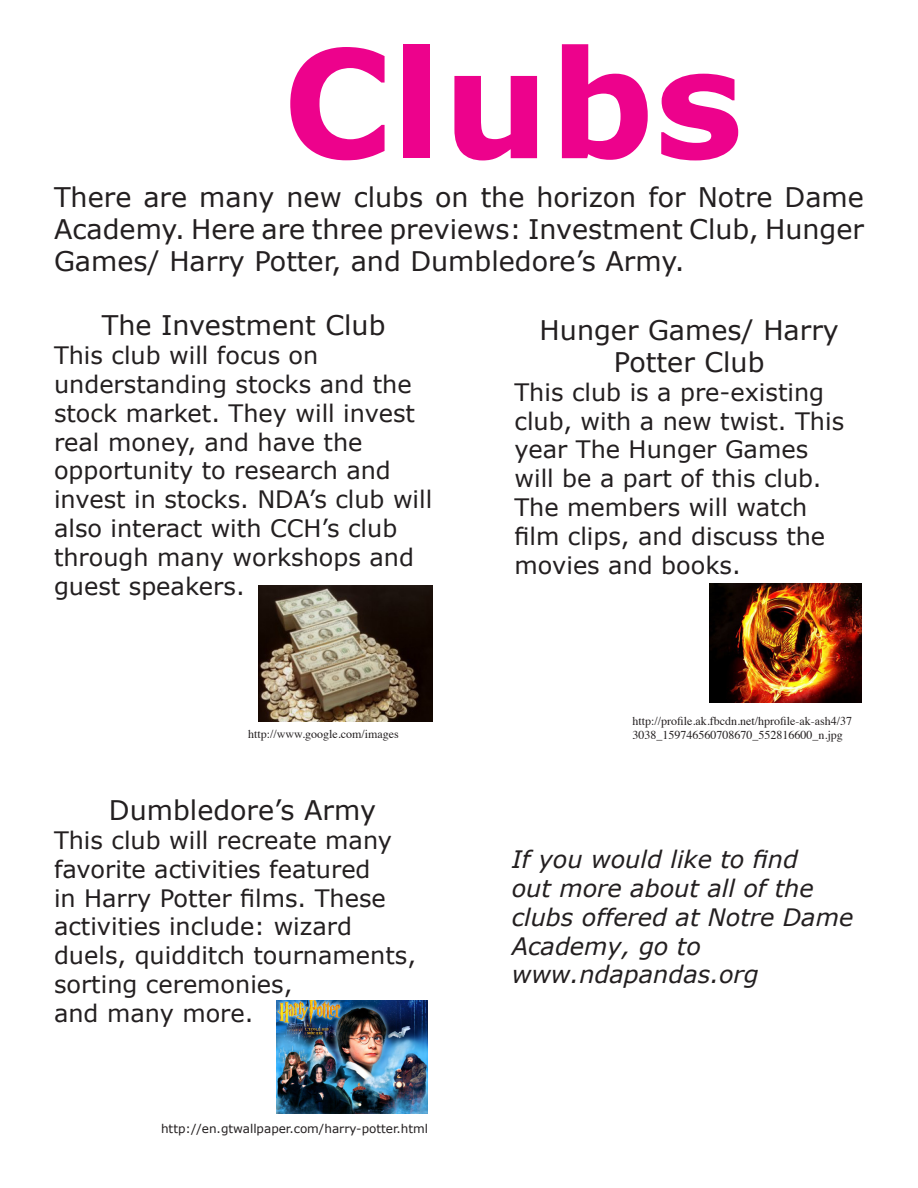
<style>
.page{position:relative;width:918px;height:1188px;background:#fff}
.page>*{position:absolute;margin:0;border:0;box-sizing:border-box;transform-origin:0 0}
.t1{font:700 150px "Verdana";color:#ed028c}
.t2{font:27px/32.4px "Verdana";color:#231f20;text-align:justify}
.t3{font:24px/28.8px "Verdana";color:#231f20}
.t4{font:italic 24px/28.8px "Verdana";color:#231f20}
.t5{font:12px/14.4px "Times";color:#231f20}
.t6{font:12px "Verdana";color:#231f20}
</style>
<div class="page">
<img style="left:710px;top:584px;width:151px;height:119px">
<img style="left:276px;top:1000px;width:152px;height:114px">
<img style="left:258px;top:585px;width:175px;height:136px">
<h1 class="t1" style="left:283px;top:-3px;width:462px">Clubs</h1>
<p class="t2" style="left:54px;top:180px;width:812px">There are many new clubs on the horizon for Notre Dame Academy. Here are three previews: Investment Club, Hunger Games/ Harry Potter, and Dumbledore’s Army.</p>
<p class="t2" style="left:102px;top:309px;width:285px">The Investment Club</p>
<p class="t3" style="left:54px;top:341px;width:380px">This club will focus on understanding stocks and the stock market. They will invest real money, and have the opportunity to research and invest in stocks. NDA’s club will also interact with CCH’s club through many workshops and guest speakers.</p>
<p class="t2" style="left:540px;top:313px;width:301px;text-align:center">Hunger Games/ Harry<br>Potter Club</p>
<p class="t3" style="left:514px;top:377px;width:331px">This club is a pre-existing club, with a new twist. This year The Hunger Games will be a part of this club.<br>The members will watch film clips, and discuss the movies and books.</p>
<p class="t5" style="left:248px;top:726px;width:152px">http://www.google.com/images</p>
<p class="t2" style="left:109px;top:794px;width:269px">Dumbledore’s Army</p>
<p class="t3" style="left:54px;top:826px;width:364px">This club will recreate many favorite activities featured<br>in Harry Potter films. These activities include: wizard duels, quidditch tournaments, sorting ceremonies,<br>and many more.</p>
<p class="t6" style="left:161px;top:1120px;width:269px">http://en.gtwallpaper.com/harry-potter.html</p>
<p class="t5" style="left:633px;top:712px;width:221px">http://profile.ak.fbcdn.net/hprofile-ak-ash4/37<br>3038_159746560708670_552816600_n.jpg</p>
<p class="t4" style="left:512px;top:845px;width:343px">If you would like to find<br>out more about all of the clubs offered at Notre Dame<br>Academy, go to www.ndapandas.org</p>
</div>
